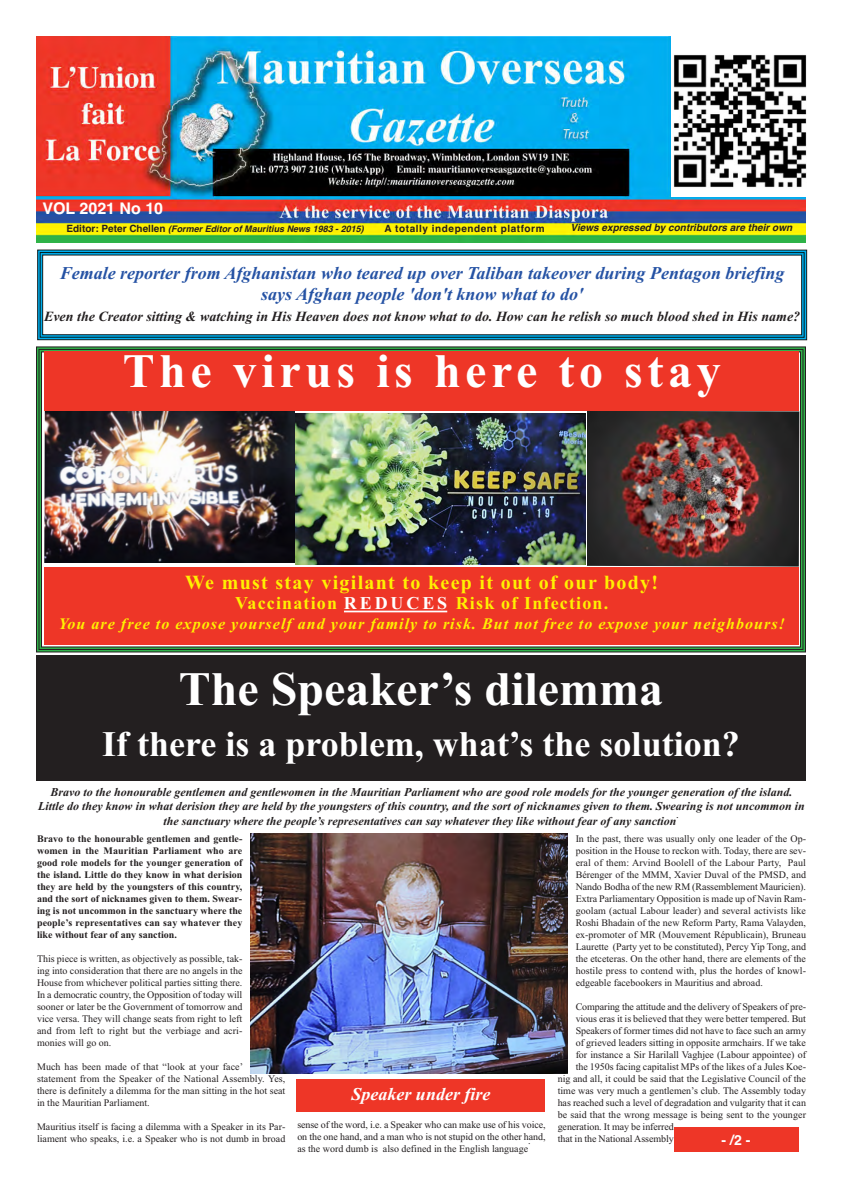
<style>
.page{position:relative;width:842px;height:1191px;background:#fff}
.page>*{position:absolute;margin:0;border:0;box-sizing:border-box;transform-origin:0 0}
.t1{font:700 48px "Times New Roman";letter-spacing:.095em;color:#fff}
.t2{font:700 48px "Times New Roman";color:#fff}
.t3{font:700 36px "Times New Roman";color:#fff}
.t4{font:700 20px "Times New Roman";letter-spacing:.065em;color:#fff101}
.t5{font:italic 700 18px/21.6px "Times New Roman";color:#2552a4;text-align:center}
.t6{font:700 18px "Times New Roman";letter-spacing:.065em;color:#fff101}
.t7{font:italic 700 18px "Times New Roman";color:#fff}
.t8{font:italic 700 16px "Times New Roman";letter-spacing:.065em;color:#fff101}
.t9{font:700 16px "Helvetica";color:#fff}
.t10{font:italic 700 14px "Times New Roman";color:#231f20}
.t11{font:700 14px "Helvetica";color:#fff}
.t12{font:italic 700 12px/14.6px "Times New Roman";color:#231f20;text-align:center}
.t13{font:italic 12px "Times New Roman";color:#231f20}
.t14{font:10px/12px "Times New Roman";color:#231f20;text-align:justify}
.t15{font:700 10px/12px "Times New Roman";color:#231f20;text-align:justify}
.t16{font:italic 700 10px "Helvetica";color:#231f20}
.t17{font:700 10px "Helvetica";letter-spacing:.055em;color:#231f20}
.t18{font:italic 700 9px "Helvetica";color:#231f20}
.s1{font-style:normal;font-size:10px}
.s2{color:#fff}
</style>
<div class="page">
<img style="left:36px;top:37px;width:770px;height:206px">
<img style="left:672px;top:37px;width:135px;height:159px">
<div style="left:38px;top:250px;width:769px;height:90px;border:5px solid #00aeef"></div>
<div style="left:37px;top:249px;width:770px;height:91px;border:1px solid #231f20"></div>
<div style="left:40px;top:252px;width:765px;height:86px;border:1px solid #231f20"></div>
<div style="left:42px;top:254px;width:760px;height:81px;border:1px solid #231f20"></div>
<svg style="left:36px;top:346px;width:770px;height:307px;background:#5c7c59"></svg>
<svg style="left:44px;top:411px;width:252px;height:156px"></svg>
<img style="left:44px;top:411px;width:251px;height:152px">
<img style="left:587px;top:411px;width:212px;height:155px">
<div style="left:44px;top:351px;width:755px;height:60px;background:#ee3627"></div>
<div style="left:44px;top:567px;width:755px;height:77px;background:#ee3627"></div>
<hr style="left:344px;top:610px;width:103px;height:2px;background:#fff">
<svg style="left:296px;top:411px;width:291px;height:155px"></svg>
<img style="left:296px;top:413px;width:289px;height:151px">
<div style="left:674px;top:1127px;width:124px;height:24px;background:#ee3627"></div>
<div style="left:36px;top:655px;width:770px;height:125px;background:#231f20"></div>
<img style="left:251px;top:834px;width:317px;height:239px">
<div style="left:297px;top:1078px;width:248px;height:33px;background:#ee3627"></div>
<p class="t9" style="left:42px;top:202px;width:122px">VOL 2021 No 10</p>
<p class="t18" style="left:67px;top:225px;width:299px"><span class="s1">Editor: Peter Chellen</span> (Former Editor of Mauritius News 1983 - 2015)</p>
<p class="t17" style="left:384px;top:225px;width:162px">A totally independent platform</p>
<p class="t16" style="left:571px;top:224px;width:223px">Views expressed by contributors are their own</p>
<h3 class="t5" style="left:60px;top:264px;width:726px">Female reporter from Afghanistan who teared up over Taliban takeover during Pentagon briefing says Afghan people 'don't know what to do'</h3>
<h3 class="t10" style="left:44px;top:311px;width:758px">Even the Creator sitting &amp; watching in His Heaven does not know what to do. How can he relish so much blood shed in His name?</h3>
<p class="t1" style="left:123px;top:355px;width:599px">The virus is here to stay</p>
<p class="t4" style="left:185px;top:575px;width:475px">We must stay vigilant to keep it out of our body!</p>
<p class="t6" style="left:235px;top:597px;width:375px">Vaccination <span class="s2">REDUCES</span> Risk of Infection.</p>
<p class="t8" style="left:58px;top:618px;width:728px">You are free to expose yourself and your family to risk. But not free to expose your neighbours!</p>
<p class="t2" style="left:179px;top:673px;width:486px">The Speaker’s dilemma</p>
<p class="t3" style="left:102px;top:731px;width:639px">If there is a problem, what’s the solution?</p>
<p class="t12" style="left:51px;top:785px;width:743px">Bravo to the honourable gentlemen and gentlewomen in the Mauritian Parliament who are good role models for the younger generation of the island.</p>
<p class="t12" style="left:38px;top:800px;width:768px">Little do they know in what derision they are held by the youngsters of this country, and the sort of nicknames given to them. Swearing is not uncommon in the sanctuary where the people’s representatives can say whatever they like without fear of any sanction</p>
<p class="t13" style="left:676px;top:806px;width:4px">.</p>
<p class="t15" style="left:37px;top:833px;width:207px">Bravo to the honourable gentlemen and gentle&shy;women in the Mauritian Parliament who are good role models for the younger generation of the island. Little do they know in what derision they are held by the youngsters of this country, and the sort of nicknames given to them. Swear&shy;ing is not uncommon in the sanctuary where the people’s representatives can say whatever they like without fear of any sanction.</p>
<p class="t14" style="left:37px;top:953px;width:207px">This piece is written, as objectively as possible, tak&shy;ing into consideration that there are no angels in the House from whichever political parties sitting there.<br>In a democratic country, the Opposition of today will sooner or later be the Government of tomorrow and vice versa. They will change seats from right to left and from left to right but the verbiage and acri&shy;monies will go on.</p>
<p class="t14" style="left:37px;top:1061px;width:250px;text-align:left">Much has been made of that “look at your face’<br>statement from the Speaker of the National Assembly. Yes, there is definitely a dilemma for the man sitting in the hot seat in the Mauritian Parliament.</p>
<p class="t14" style="left:37px;top:1121px;width:250px">Mauritius itself is facing a dilemma with a Speaker in its Par&shy;liament who speaks, i.e. a Speaker who is not dumb in broad</p>
<p class="t14" style="left:297px;top:1119px;width:250px">sense of the word, i.e. a Speaker who can make use of his voice, on the one hand, and a man who is not stupid on the other hand, as the word dumb is also defined in the English language</p>
<p class="t7" style="left:351px;top:1087px;width:140px">Speaker under fire</p>
<p class="t14" style="left:528px;top:1135px;width:4px">.</p>
<p class="t14" style="left:576px;top:833px;width:232px">In the past, there was usually only one leader of the Op&shy;position in the House to reckon with. Today, there are sev&shy;eral of them: Arvind Boolell of the Labour Party, Paul Bérenger of the MMM, Xavier Duval of the PMSD, and Nando Bodha of the new RM (Rassemblement Mauricien).<br>Extra Parliamentary Opposition is made up of Navin Ram&shy;goolam (actual Labour leader) and several activists like Roshi Bhadain of the new Reform Party, Rama Valayden, ex-promoter of MR (Mouvement Républicain), Bruneau Laurette (Party yet to be constituted), Percy Yip Tong, and the etceteras. On the other hand, there are elements of the hostile press to contend with, plus the hordes of knowl&shy;edgeable facebookers in Mauritius and abroad.</p>
<p class="t14" style="left:576px;top:1001px;width:232px">Comparing the attitude and the delivery of Speakers of pre-</p>
<p class="t14" style="left:576px;top:1013px;width:232px">vious eras it is believed that they were better tempered. But</p>
<p class="t14" style="left:576px;top:1025px;width:232px">Speakers of former times did not have to face such an army</p>
<p class="t14" style="left:576px;top:1037px;width:232px">of grieved leaders sitting in opposite armchairs. If we take</p>
<p class="t14" style="left:576px;top:1049px;width:232px">for instance a Sir Harilall Vaghjee (Labour appointee) of</p>
<p class="t14" style="left:576px;top:1061px;width:232px">the 1950s facing capitalist MPs of the likes of a Jules Koe-</p>
<p class="t14" style="left:558px;top:1073px;width:250px">nig and all, it could be said that the Legislative Council of the</p>
<p class="t14" style="left:558px;top:1085px;width:250px">time was very much a gentlemen’s club. The Assembly today</p>
<p class="t14" style="left:558px;top:1097px;width:250px">has reached such a level of degradation and vulgarity that it can</p>
<p class="t14" style="left:558px;top:1109px;width:250px">be said that the wrong message is being sent to the younger</p>
<p class="t14" style="left:558px;top:1121px;width:118px">generation. It may be inferred</p>
<p class="t14" style="left:558px;top:1133px;width:118px">that in the National Assembly</p>
<p class="t11" style="left:722px;top:1135px;width:30px">- /2 -</p>
</div>
